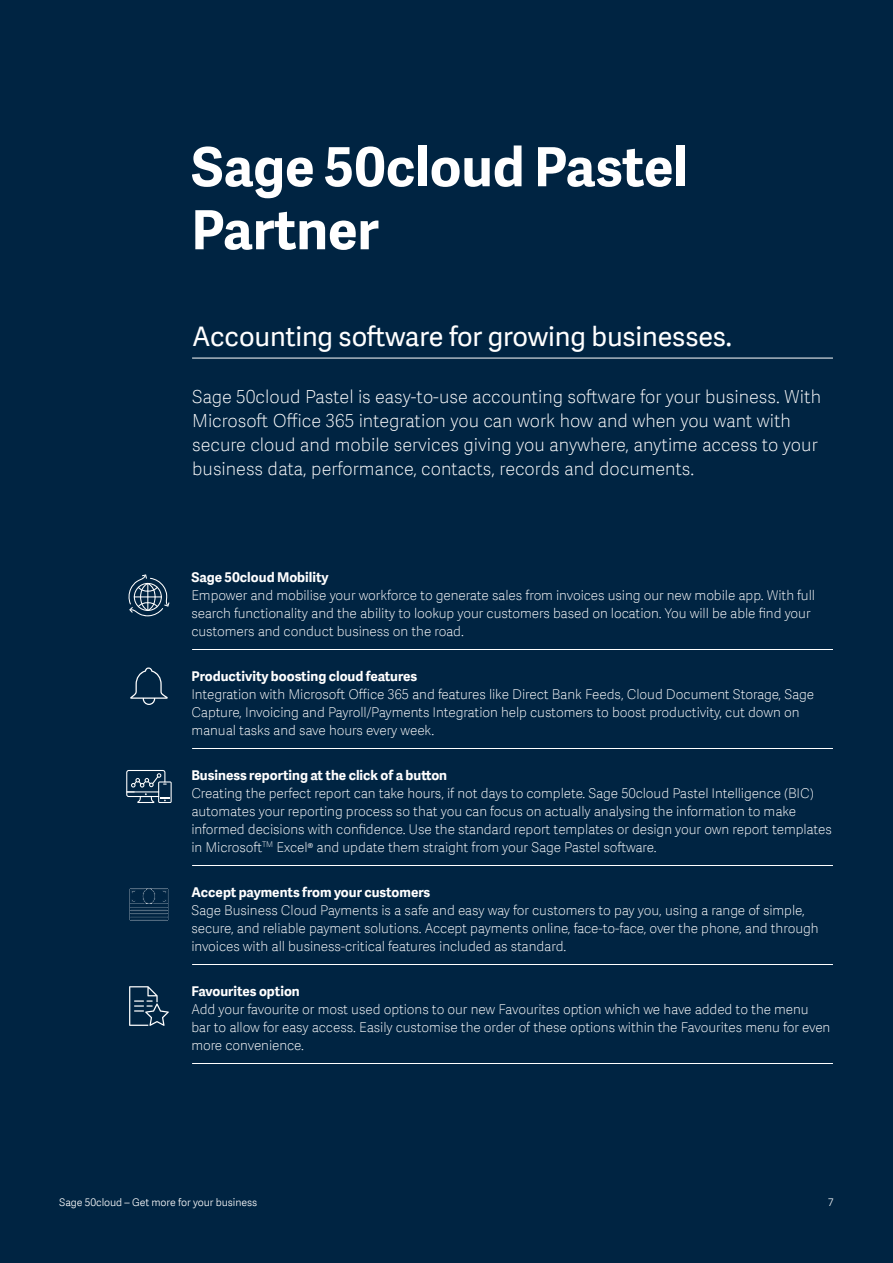
<style>
.page{position:relative;width:893px;height:1263px;background:#fff}
.page>*{position:absolute;margin:0;border:0;box-sizing:border-box;transform-origin:0 0}
.t1{font:700 54px/63px "Adelle Sans SAGE";color:#fff}
.t2{font:27px "Adelle Sans SAGE";letter-spacing:-.005em;color:#fff}
.t3{font:18px/24px "Adelle Sans SAGE Th";color:#fff}
.t4{font:13.5px/18px "Adelle Sans SAGE Th";letter-spacing:-.005em;color:#fff}
.t5{font:700 13.5px "Adelle Sans SAGE";color:#fff}
.t6{font:10.5px "Adelle Sans SAGE Lt";letter-spacing:-.005em;color:#fff}
</style>
<div class="page">
<div style="left:0;top:0;width:892px;height:1263px;background:#002442"></div>
<svg style="left:128px;top:574px;width:41px;height:42px"></svg>
<svg style="left:126px;top:770px;width:46px;height:33px"></svg>
<hr style="left:192px;top:649px;width:640px;height:1px;background:#fff">
<hr style="left:192px;top:748px;width:640px;height:1px;background:#fff">
<hr style="left:192px;top:865px;width:640px;height:1px;background:#fff">
<hr style="left:192px;top:964px;width:640px;height:1px;background:#fff">
<hr style="left:192px;top:1063px;width:640px;height:1px;background:#fff">
<svg style="left:129px;top:986px;width:40px;height:40px"></svg>
<hr style="left:192px;top:358px;width:640px;height:1px;background:#fff">
<svg style="left:130px;top:667px;width:38px;height:38px"></svg>
<svg style="left:129px;top:888px;width:40px;height:33px"></svg>
<h1 class="t1" style="left:191px;top:133px;width:498px">Sage 50cloud Pastel<br>Partner</h1>
<h2 class="t2" style="left:192px;top:317px;width:541px">Accounting software for growing businesses.</h2>
<p class="t3" style="left:192px;top:384px;width:630px">Sage 50cloud Pastel is easy-to-use accounting software for your business. With Microsoft Office 365 integration you can work how and when you want with secure cloud and mobile services giving you anywhere, anytime access to your business data, performance, contacts, records and documents.</p>
<p class="t5" style="left:191px;top:567px;width:139px">Sage 50cloud Mobility</p>
<p class="t4" style="left:191px;top:585px;width:625px">Empower and mobilise your workforce to generate sales from invoices using our new mobile app. With full search functionality and the ability to lookup your customers based on location. You will be able find your customers and conduct business on the road.</p>
<p class="t5" style="left:191px;top:666px;width:227px">Productivity boosting cloud features</p>
<p class="t4" style="left:191px;top:684px;width:624px">Integration with Microsoft Office 365 and features like Direct Bank Feeds, Cloud Document Storage, Sage<br>Capture, Invoicing and Payroll/Payments Integration help customers to boost productivity, cut down on manual tasks and save hours every week.</p>
<p class="t5" style="left:191px;top:765px;width:257px">Business reporting at the click of a button</p>
<p class="t4" style="left:191px;top:783px;width:642px">Creating the perfect report can take hours, if not days to complete. Sage 50cloud Pastel Intelligence (BIC) automates your reporting process so that you can focus on actually analysing the information to make informed decisions with confidence. Use the standard report templates or design your own report templates in Microsoft<sup>TM</sup> Excel® and update them straight from your Sage Pastel software.</p>
<p class="t5" style="left:191px;top:882px;width:240px">Accept payments from your customers</p>
<p class="t4" style="left:191px;top:900px;width:628px">Sage Business Cloud Payments is a safe and easy way for customers to pay you, using a range of simple, secure, and reliable payment solutions. Accept payments online, face-to-face, over the phone, and through invoices with all business-critical features included as standard.</p>
<p class="t5" style="left:191px;top:981px;width:110px">Favourites option</p>
<p class="t4" style="left:191px;top:999px;width:640px">Add your favourite or most used options to our new Favourites option which we have added to the menu bar to allow for easy access. Easily customise the order of these options within the Favourites menu for even more convenience.</p>
<p class="t6" style="left:59px;top:1195px;width:199px">Sage 50cloud – Get more for your business</p>
<p class="t6" style="left:828px;top:1195px;width:7px">7</p>
</div>
